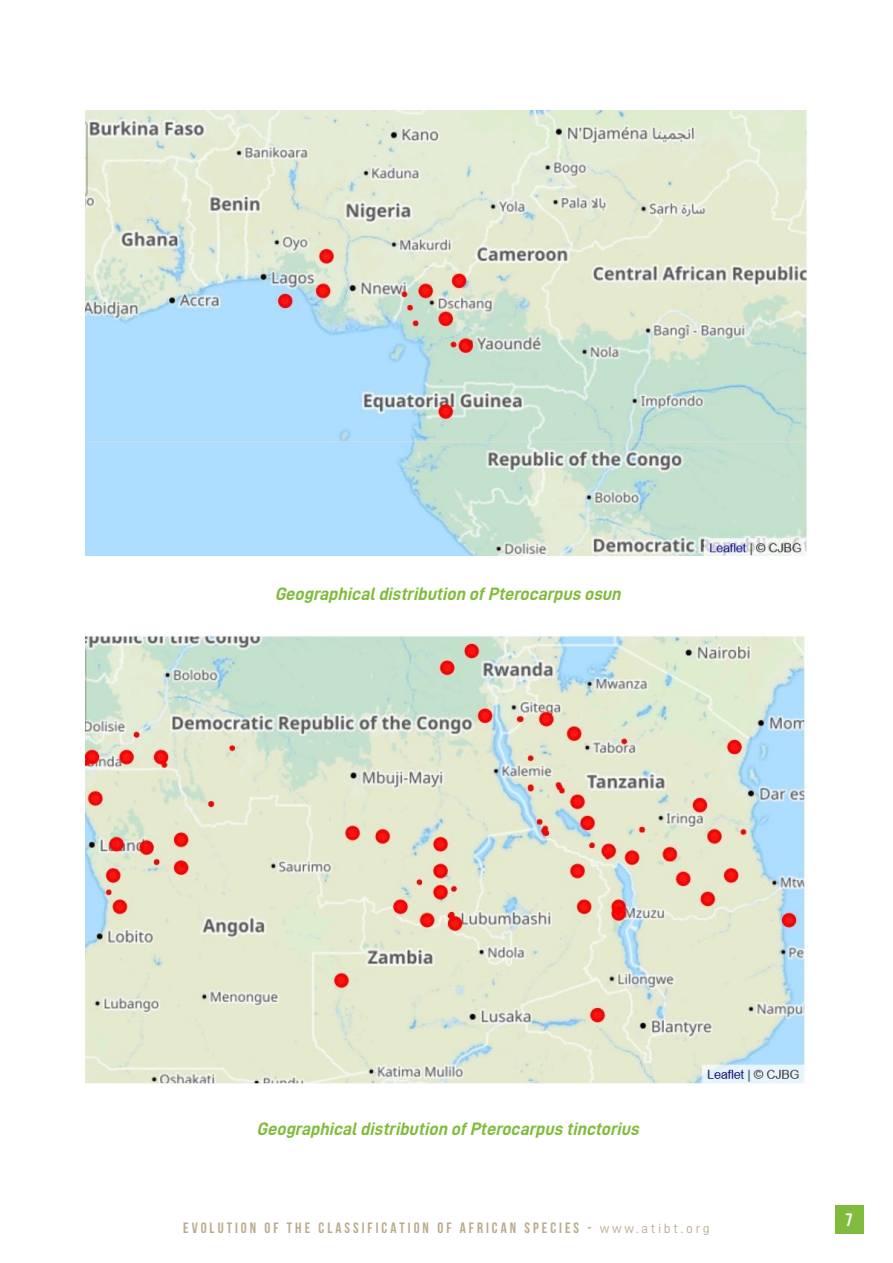
<style>
.page{position:relative;width:893px;height:1263px;background:#fff}
.page>*{position:absolute;margin:0;border:0;box-sizing:border-box;transform-origin:0 0}
.t1{font:italic 18px "D DIN Bold";color:#80bb3d}
.t2{font:18px "Bebas Neue";color:#fff}
.t3{font:700 15px "Bebas Neue";letter-spacing:.2em;color:#bbab8d}
.s1{font-family:"D DIN";font-weight:400;font-size:13.5px}
</style>
<div class="page">
<div style="left:835px;top:1205px;width:28px;height:28px;background:#80bb3d"></div>
<img style="left:85px;top:111px;width:723px;height:444px">
<img style="left:85px;top:636px;width:721px;height:447px">
<p class="t1" style="left:275px;top:583px;width:351px">Geographicaldistribution ofPterocarpus osun</p>
<p class="t1" style="left:257px;top:1118px;width:388px">Geographicaldistribution ofPterocarpus tinctorius</p>
<p class="t3" style="left:183px;top:1220px;width:528px">EVOLUTION OF THE CLASSIFICATION OF AFRICAN SPECIES - <span class="s1">www.atibt.org</span></p>
<p class="t2" style="left:845px;top:1210px;width:9px">7</p>
</div>
